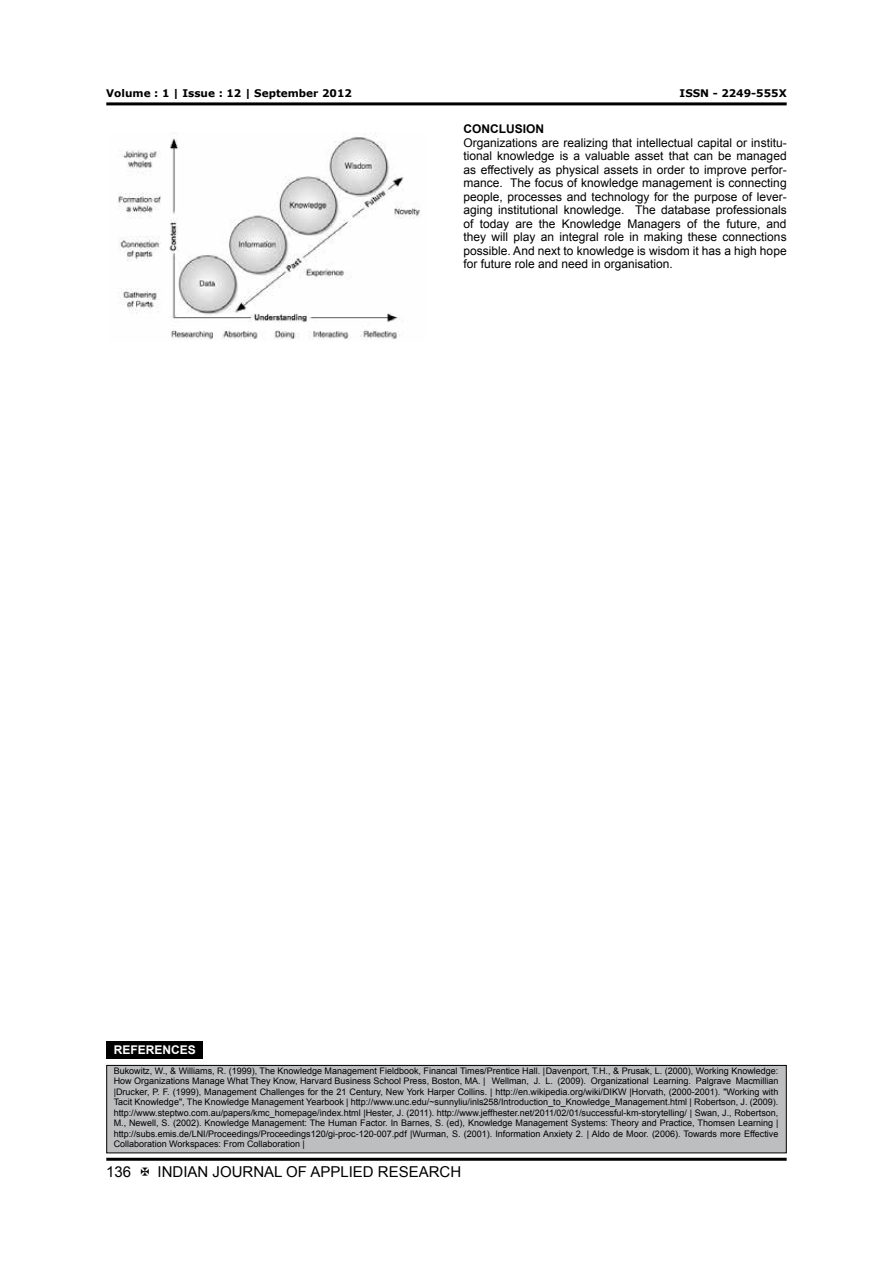
<style>
.page{position:relative;width:893px;height:1263px;background:#fff}
.page>*{position:absolute;margin:0;border:0;box-sizing:border-box;transform-origin:0 0}
.t1{font:15px "Arial";color:#000}
.t2{font:12px/13.5px "Arial";color:#000;text-align:justify}
.t3{font:700 12px "Arial";color:#000}
.t4{font:700 12px "Arial";color:#fff}
.t5{font:700 10.5px "Verdana";color:#000}
.t6{font:9px/10.5px "Arial";color:#000;text-align:justify}
</style>
<div class="page">
<hr style="left:106px;top:102px;width:681px;height:3px;background:#000">
<hr style="left:106px;top:1158px;width:681px;height:3px;background:#000">
<img style="left:118px;top:132px;width:302px;height:208px">
<div style="left:107px;top:1041px;width:96px;height:17px;background:#000"></div>
<div style="left:106px;top:1065px;width:681px;height:89px;background:#bcbec0"></div>
<p class="t5" style="left:106px;top:86px;width:247px">Volume : 1 | Issue : 12 | September 2012</p>
<p class="t5" style="left:680px;top:86px;width:109px">ISSN - 2249-555X</p>
<h2 class="t3" style="left:463px;top:121px;width:82px">CONCLUSION</h2>
<p class="t2" style="left:463px;top:136px;width:325px">Organizations are realizing that intellectual capital or institu&shy;tional knowledge is a valuable asset that can be managed as effectively as physical assets in order to improve perfor&shy;mance. The focus of knowledge management is connecting people, processes and technology for the purpose of lever&shy;aging institutional knowledge. The database professionals of today are the Knowledge Managers of the future, and they will play an integral role in making these connections possible. And next to knowledge is wisdom it has a high hope for future role and need in organisation.</p>
<h2 class="t4" style="left:114px;top:1042px;width:84px">REFERENCES</h2>
<p class="t6" style="left:114px;top:1065px;width:666px">Bukowitz, W., &amp; Williams, R. (1999), The Knowledge Management Fieldbook, Financal Times/Prentice Hall. |Davenport, T.H., &amp; Prusak, L. (2000), Working Knowledge:<br>How Organizations Manage What They Know, Harvard Business School Press, Boston, MA. | Wellman, J. L. (2009). Organizational Learning. Palgrave Macmillian |Drucker, P. F. (1999), Management Challenges for the 21 Century, New York Harper Collins. | http://en.wikipedia.org/wiki/DIKW |Horvath, (2000-2001). "Working with Tacit Knowledge", The Knowledge Management Yearbook | http://www.unc.edu/~sunnyliu/inls258/Introduction_to_Knowledge_Management.html | Robertson, J. (2009). http://www.steptwo.com.au/papers/kmc_homepage/index.html |Hester, J. (2011). http://www.jeffhester.net/2011/02/01/successful-km-storytelling/ | Swan, J., Robertson, M., Newell, S. (2002). Knowledge Management: The Human Factor. In Barnes, S. (ed), Knowledge Management Systems: Theory and Practice, Thomsen Learning | http://subs.emis.de/LNI/Proceedings/Proceedings120/gi-proc-120-007.pdf |Wurman, S. (2001). Information Anxiety 2. | Aldo de Moor. (2006). Towards more Effective Collaboration Workspaces: From Collaboration |</p>
<h1 class="t1" style="left:106px;top:1162px;width:27px">136</h1>
<h1 class="t1" style="left:158px;top:1162px;width:305px">INDIAN JOURNAL OF APPLIED RESEARCH</h1>
</div>
